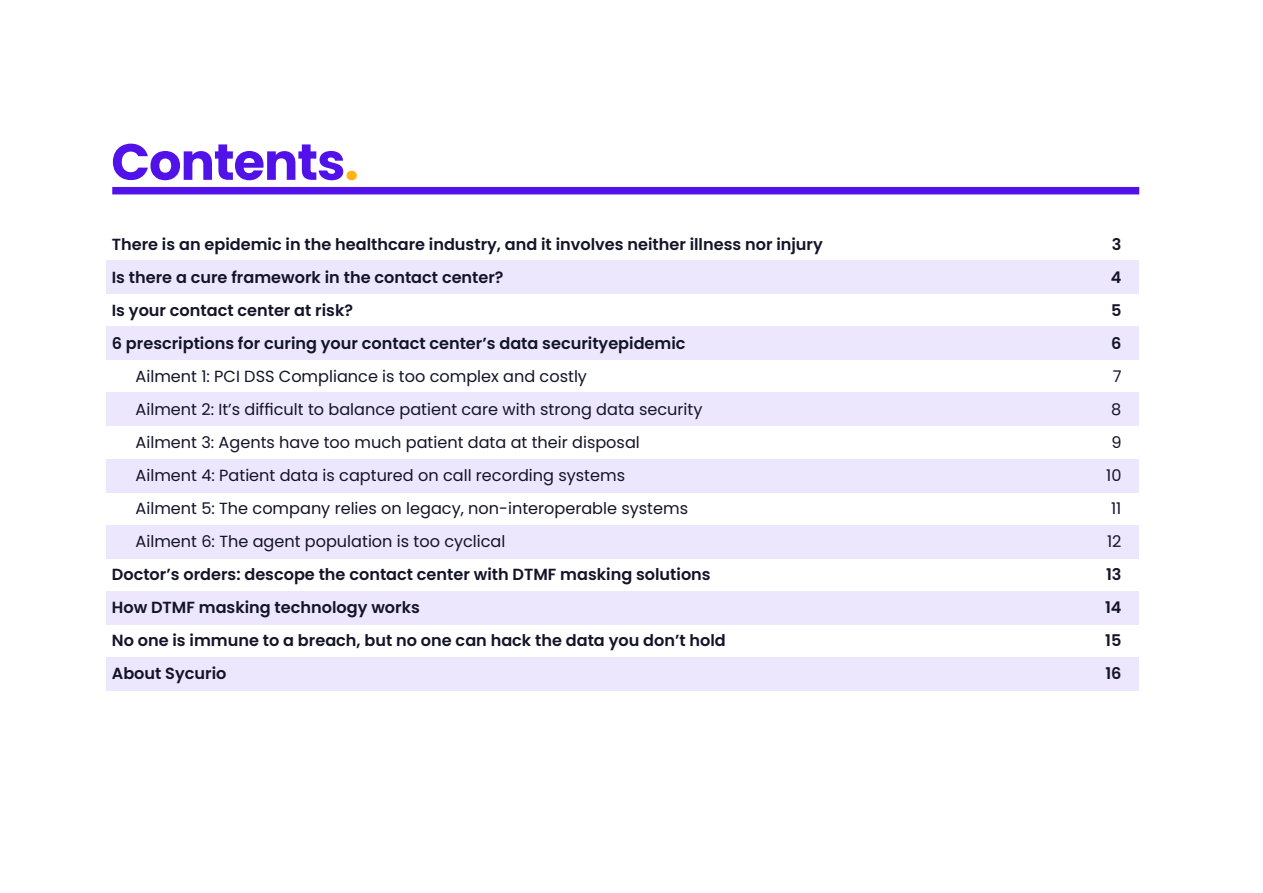
<style>
.page{position:relative;width:1263px;height:893px;background:#fff}
.page>*{position:absolute;margin:0;border:0;box-sizing:border-box;transform-origin:0 0}
.t1{font:700 51px "Poppins";letter-spacing:-.02em;color:#5012e9}
.t2{font:600 16.05px "Poppins";color:#131428}
.t3{font:16.05px "Poppins";color:#131428}
.s1{color:#ffb410}
</style>
<div class="page">
<div style="left:106px;top:261px;width:1032px;height:33px;background:#ede7fd"></div>
<div style="left:106px;top:327px;width:1032px;height:33px;background:#ede7fd"></div>
<div style="left:106px;top:393px;width:1032px;height:33px;background:#ede7fd"></div>
<div style="left:106px;top:459px;width:1032px;height:33px;background:#ede7fd"></div>
<div style="left:106px;top:525px;width:1032px;height:33px;background:#ede7fd"></div>
<div style="left:106px;top:591px;width:1032px;height:33px;background:#ede7fd"></div>
<div style="left:106px;top:657px;width:1032px;height:34px;background:#ede7fd"></div>
<div style="left:112px;top:187px;width:1027px;height:7px;background:#5012e9"></div>
<h1 class="t1" style="left:111px;top:132px;width:249px">Contents<span class="s1">.</span></h1>
<p class="t2" style="left:112px;top:235px;width:712px">There is an epidemic in the healthcare industry, and it involves neither illness nor injury</p>
<p class="t2" style="left:1112px;top:235px;width:11px">3</p>
<p class="t2" style="left:112px;top:268px;width:393px">Is there a cure framework in the contact center?</p>
<p class="t2" style="left:1111px;top:268px;width:12px">4</p>
<p class="t2" style="left:112px;top:301px;width:243px">Is your contact center at risk?</p>
<p class="t2" style="left:1111px;top:301px;width:12px">5</p>
<p class="t2" style="left:112px;top:334px;width:575px">6 prescriptions for curing your contact center’s data securityepidemic</p>
<p class="t2" style="left:1111px;top:334px;width:12px">6</p>
<p class="t3" style="left:136px;top:367px;width:453px">Ailment 1: PCI DSS Compliance is too complex and costly</p>
<p class="t3" style="left:1113px;top:367px;width:10px">7</p>
<p class="t3" style="left:136px;top:400px;width:568px">Ailment 2: It’s difficult to balance patient care with strong data security</p>
<p class="t3" style="left:1111px;top:400px;width:12px">8</p>
<p class="t3" style="left:136px;top:433px;width:506px">Ailment 3: Agents have too much patient data at their disposal</p>
<p class="t3" style="left:1111px;top:433px;width:12px">9</p>
<p class="t3" style="left:136px;top:466px;width:491px">Ailment 4: Patient data is captured on call recording systems</p>
<p class="t3" style="left:1106px;top:466px;width:17px">10</p>
<p class="t3" style="left:136px;top:499px;width:554px">Ailment 5: The company relies on legacy, non-interoperable systems</p>
<p class="t3" style="left:1111px;top:499px;width:12px">11</p>
<p class="t3" style="left:136px;top:532px;width:371px">Ailment 6: The agent population is too cyclical</p>
<p class="t3" style="left:1107px;top:532px;width:16px">12</p>
<p class="t2" style="left:112px;top:565px;width:600px">Doctor’s orders: descope the contact center with DTMF masking solutions</p>
<p class="t2" style="left:1106px;top:565px;width:17px">13</p>
<p class="t2" style="left:112px;top:598px;width:310px">How DTMF masking technology works</p>
<p class="t2" style="left:1105px;top:598px;width:18px">14</p>
<p class="t2" style="left:112px;top:631px;width:615px">No one is immune to a breach, but no one can hack the data you don’t hold</p>
<p class="t2" style="left:1105px;top:631px;width:18px">15</p>
<p class="t2" style="left:112px;top:664px;width:116px">About Sycurio</p>
<p class="t2" style="left:1105px;top:664px;width:18px">16</p>
</div>
